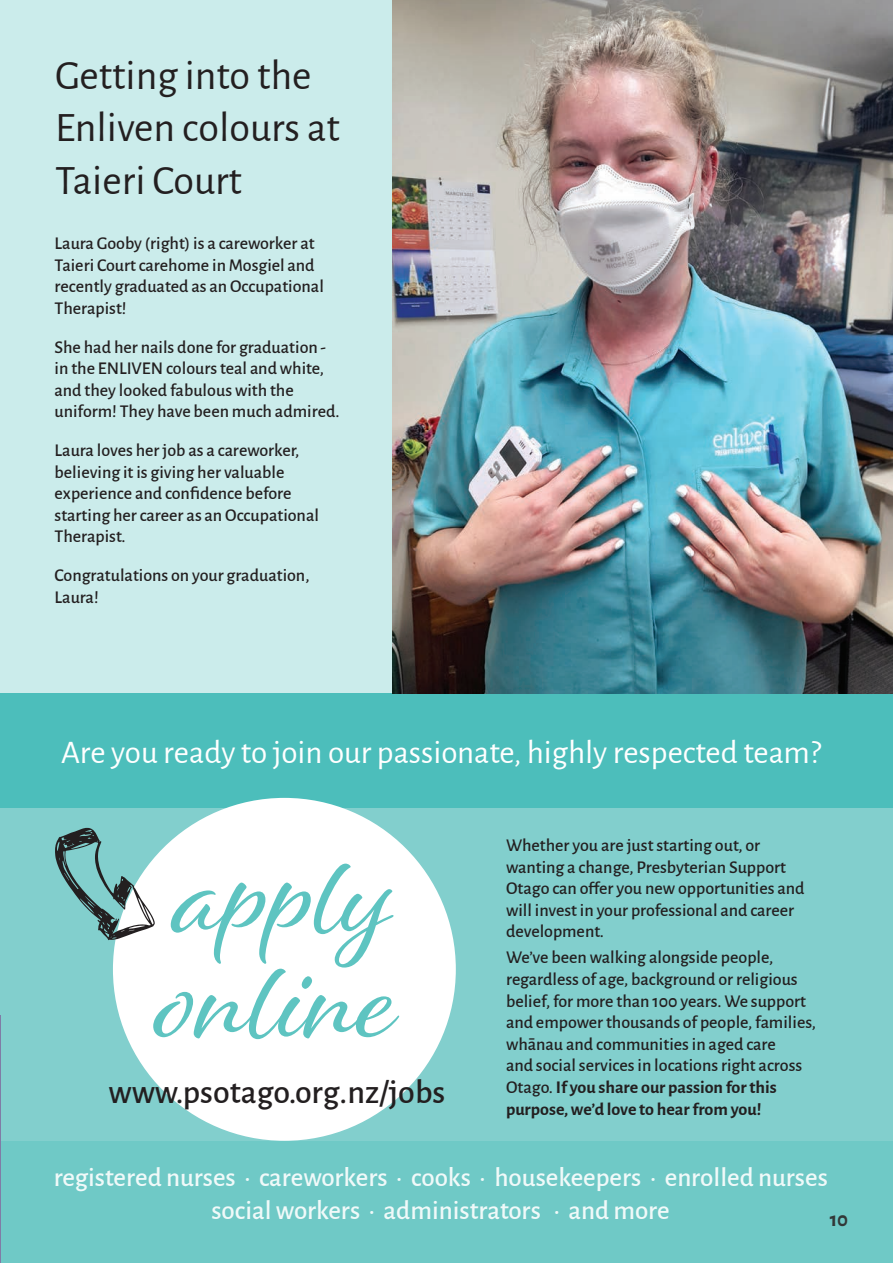
<style>
.page{position:relative;width:893px;height:1263px;background:#fff}
.page>*{position:absolute;margin:0;border:0;box-sizing:border-box;transform-origin:0 0}
.t1{font:121.5px/105px "Alisha";color:#4cbebb}
.t2{font:42px/52.5px "Alegreya Sans";color:#231f20}
.t3{font:500 33.9px "Alegreya Sans";color:#231f20}
.t4{font:33px "Alegreya Sans";color:#fff}
.t5{font:500 27px/32.4px "Alegreya Sans";color:#fff;text-align:center}
.t6{font:700 21px "Alegreya Sans";color:#323838}
.t7{font:500 18px/21.6px "Alegreya Sans";color:#231f20}
.s1{font-weight:700}
</style>
<div class="page">
<div style="left:0;top:693px;width:893px;height:570px;background:#82cfcd"></div>
<div style="left:0;top:1141px;width:893px;height:122px;background:#6fc9c6"></div>
<div style="left:0;top:0;width:893px;height:693px;background:#cbeceb"></div>
<div style="left:0;top:693px;width:893px;height:115px;background:#4cbebb"></div>
<div style="left:113px;top:798px;width:343px;height:343px;background:#fff;border-radius:50%"></div>
<svg style="left:55px;top:828px;width:100px;height:112px"></svg>
<img style="left:392px;top:0;width:501px;height:693px">
<hr style="left:0;top:1015px;width:1px;height:248px;background:#807ca6">
<p class="t2" style="left:55px;top:47px;width:286px">Getting into the<br>Enliven colours at<br>Taieri Court</p>
<p class="t7" style="left:55px;top:231px;width:271px">Laura Gooby (right) is a careworker at<br>Taieri Court carehome in Mosgiel and recently graduated as an Occupational<br>Therapist!</p>
<p class="t7" style="left:55px;top:335px;width:286px">She had her nails done for graduation - in the ENLIVEN colours teal and white, and they looked fabulous with the uniform! They have been much admired.</p>
<p class="t7" style="left:55px;top:438px;width:266px">Laura loves her job as a careworker, believing it is giving her valuable experience and confidence before starting her career as an Occupational<br>Therapist.</p>
<p class="t7" style="left:55px;top:563px;width:256px">Congratulations on your graduation,<br>Laura!</p>
<p class="t4" style="left:61px;top:730px;width:761px">Are you ready to join our passionate, highly respected team?</p>
<h1 class="t1" style="left:156px;top:839px;width:242px">apply online</h1>
<p class="t3" style="left:108px;top:1068px;width:338px">www.psotago.org.nz/jobs</p>
<p class="t7" style="left:506px;top:833px;width:300px">Whether you are just starting out, or wanting a change, Presbyterian Support Otago can offer you new opportunities and will invest in your professional and career development.</p>
<p class="t7" style="left:506px;top:945px;width:311px">We’ve been walking alongside people, regardless of age, background or religious belief, for more than 100 years. We support and empower thousands of people, families, whānau and communities in aged care<br>and social services in locations right across Otago. <span class="s1">If you share our passion for this purpose, we’d love to hear from you!</span></p>
<h3 class="t5" style="left:54px;top:1160px;width:776px">registered nurses · careworkers · cooks · housekeepers · enrolled nurses social workers · administrators · and more</h3>
<p class="t6" style="left:830px;top:1204px;width:20px">10</p>
</div>
